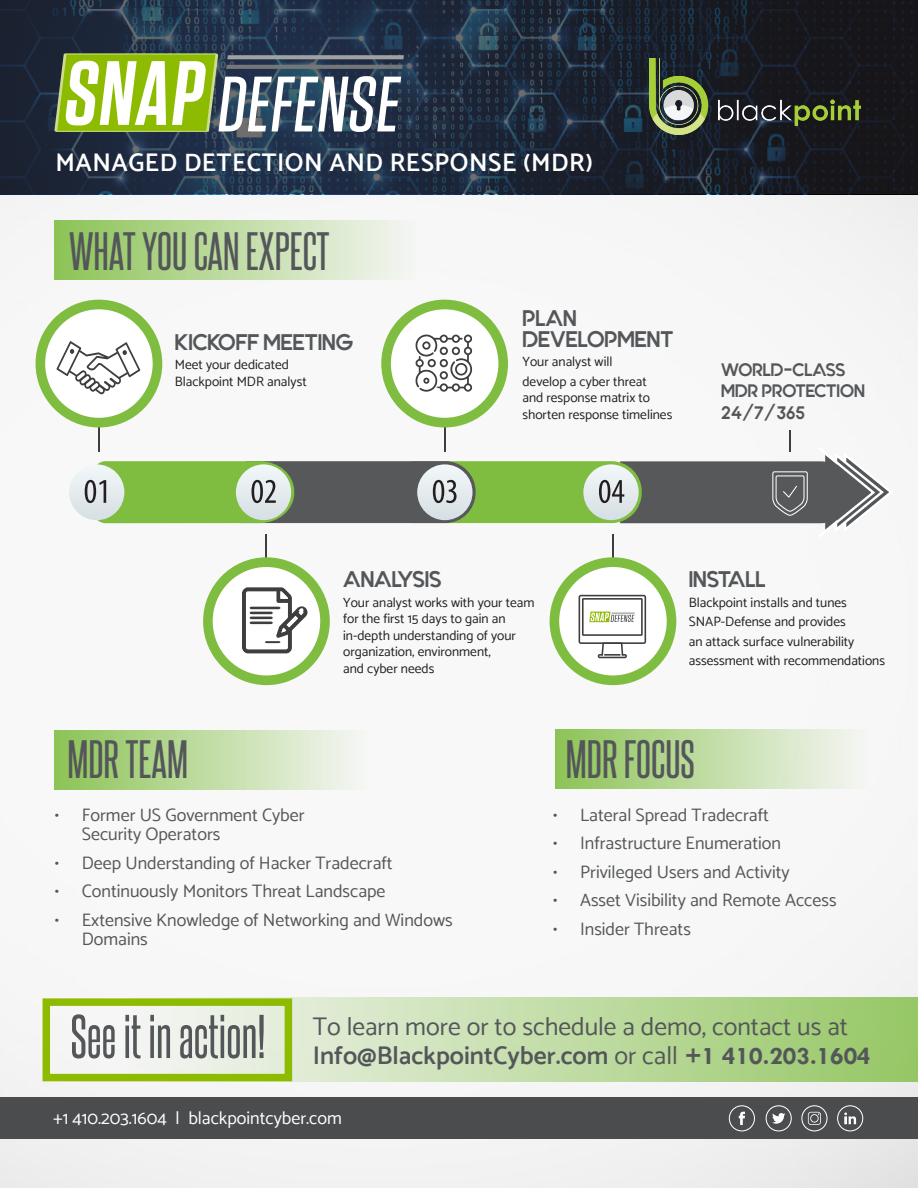
<style>
.page{position:relative;width:918px;height:1188px;background:#fff}
.page>*{position:absolute;margin:0;border:0;box-sizing:border-box;transform-origin:0 0}
.t1{font:52.5px "Steelfish Rg";color:#54575a}
.t2{font:46.5px "Steelfish Rg";color:#54575a}
.t3{font:600 25.5px "Catamaran";color:#54575a}
.t4{font:25.5px "Catamaran";color:#54575a}
.t5{font:600 25.5px "Catamaran";letter-spacing:.02em;color:#fff}
.t6{font:700 22.5px "Quantify";color:#54575a}
.t7{font:18px/19.5px "Catamaran";color:#54575a}
.t8{font:18px "Catamaran";color:#fff}
.t9{font:700 18px/21.6px "Quantify";color:#54575a}
.t10{font:13.5px/16.5px "Catamaran";color:#231f20}
.s1{font-weight:400}
.s2{font-family:"Tw Cen";font-weight:700}
</style>
<div class="page">
<img style="left:0;top:194px;width:918px;height:994px">
<svg style="left:0;top:0;width:918px;height:194px;background:#1d2838"></svg>
<div style="left:0;top:1098px;width:918px;height:41px;background:#4b4c4d"></div>
<svg style="left:729px;top:1105px;width:26px;height:26px"></svg>
<svg style="left:801px;top:1105px;width:27px;height:26px"></svg>
<svg style="left:766px;top:1105px;width:26px;height:26px"></svg>
<svg style="left:837px;top:1105px;width:26px;height:26px"></svg>
<div style="left:129px;top:997px;width:789px;height:84px;background:linear-gradient(to right,#f6f6f6,#96c765)"></div>
<div style="left:43px;top:998px;width:249px;height:83px;border:8px solid #8dbb00"></div>
<div style="left:555px;top:729px;width:313px;height:60px;background:linear-gradient(to right,#8dc456,#f6f6f5)"></div>
<div style="left:55px;top:220px;width:363px;height:59px;background:linear-gradient(to right,#8cc355,#f6f6f6)"></div>
<svg style="left:54px;top:54px;width:350px;height:78px"></svg>
<img style="left:649px;top:58px;width:211px;height:77px">
<hr style="left:789px;top:431px;width:2px;height:21px;background:#3e3e3f">
<div style="left:69px;top:464px;width:55px;height:56px;background:#e5ecee;border-radius:28px"></div>
<hr style="left:98px;top:364px;width:2px;height:88px;background:#3e3e3f">
<div style="left:36px;top:300px;width:126px;height:127px;background:#7fbd41;border-radius:50%"></div>
<div style="left:45px;top:309px;width:108px;height:109px;background:#fff;border-radius:50%"></div>
<svg style="left:57px;top:341px;width:83px;height:53px"></svg>
<hr style="left:266px;top:534px;width:1px;height:87px;background:#3e3e3f">
<div style="left:203px;top:557px;width:127px;height:128px;background:#7fbd41;border-radius:50%"></div>
<div style="left:213px;top:567px;width:107px;height:108px;background:#fff;border-radius:50%"></div>
<hr style="left:444px;top:364px;width:1px;height:88px;background:#3e3e3f">
<div style="left:381px;top:300px;width:127px;height:127px;background:#7fbd41;border-radius:50%"></div>
<div style="left:391px;top:309px;width:107px;height:109px;background:#fff;border-radius:50%"></div>
<hr style="left:612px;top:534px;width:2px;height:87px;background:#3e3e3f">
<div style="left:550px;top:557px;width:126px;height:128px;background:#7fbd41;border-radius:50%"></div>
<div style="left:559px;top:567px;width:108px;height:108px;background:#fff;border-radius:50%"></div>
<svg style="left:416px;top:335px;width:56px;height:57px"></svg>
<svg style="left:579px;top:595px;width:67px;height:63px"></svg>
<svg style="left:85px;top:444px;width:810px;height:96px"></svg>
<svg style="left:242px;top:587px;width:65px;height:66px"></svg>
<div style="left:55px;top:730px;width:313px;height:60px;background:linear-gradient(to right,#8dc356,#f6f7f6)"></div>
<p class="t5" style="left:56px;top:147px;width:539px">MANAGED DETECTION AND RESPONSE (MDR)</p>
<p class="t2" style="left:69px;top:222px;width:262px">WHAT YOU CAN EXPECT</p>
<p class="t6" style="left:175px;top:331px;width:180px">KICKOFF MEETING</p>
<p class="t10" style="left:175px;top:356px;width:133px">Meet your dedicated<br>Blackpoint MDR analyst</p>
<p class="t6" style="left:522px;top:307px;width:56px">PLAN</p>
<p class="t6" style="left:522px;top:328px;width:152px">DEVELOPMENT</p>
<p class="t10" style="left:522px;top:352px;width:126px;line-height:19.5px">Your analyst will develop a cyber threat</p>
<p class="t10" style="left:522px;top:389px;width:151px">and response matrix to shorten response timelines</p>
<p class="t9" style="left:721px;top:359px;width:145px">WORLD-CLASS<br>MDR PROTECTION<br>24/7/365</p>
<p class="t6" style="left:343px;top:568px;width:100px">ANALYSIS</p>
<p class="t10" style="left:343px;top:594px;width:193px">Your analyst works with your team for the first 15 days to gain an</p>
<p class="t10" style="left:343px;top:627px;width:174px">in-depth understanding of your organization, environment,<br>and cyber needs</p>
<p class="t6" style="left:689px;top:568px;width:78px">INSTALL</p>
<p class="t10" style="left:689px;top:593px;width:198px;line-height:19.5px">Blackpoint installs and tunes<br>SNAP-Defense and provides<br>an attack surface vulnerability assessment with recommendations</p>
<p class="t2" style="left:68px;top:730px;width:122px">MDR TEAM</p>
<p class="t2" style="left:566px;top:730px;width:131px">MDR FOCUS</p>
<p class="t7" style="left:82px;top:805px;width:224px;text-indent:-27px">• Former US Government Cyber<br>Security Operators</p>
<p class="t7" style="left:55px;top:853px;width:339px">• Deep Understanding of Hacker Tradecraft</p>
<p class="t7" style="left:55px;top:881px;width:332px">• Continuously Monitors Threat Landscape</p>
<p class="t7" style="left:82px;top:910px;width:372px;text-indent:-27px">• Extensive Knowledge of Networking and Windows<br>Domains</p>
<p class="t7" style="left:553px;top:805px;width:217px">• Lateral Spread Tradecraft</p>
<p class="t7" style="left:553px;top:833px;width:229px">• Infrastructure Enumeration</p>
<p class="t7" style="left:553px;top:862px;width:238px">• Privileged Users and Activity</p>
<p class="t7" style="left:553px;top:890px;width:285px">• Asset Visibility and Remote Access</p>
<p class="t7" style="left:553px;top:919px;width:139px">• Insider Threats</p>
<p class="t1" style="left:71px;top:1004px;width:197px">See it in action!</p>
<p class="t4" style="left:313px;top:1012px;width:537px">To learn more or to schedule a demo, contact us at</p>
<p class="t3" style="left:313px;top:1040px;width:560px">Info@BlackpointCyber.com <span class="s1">or call</span> <span class="s2">+1 410.203.1604</span></p>
<p class="t8" style="left:53px;top:1107px;width:290px">+1 410.203.1604 | blackpointcyber.com</p>
</div>
